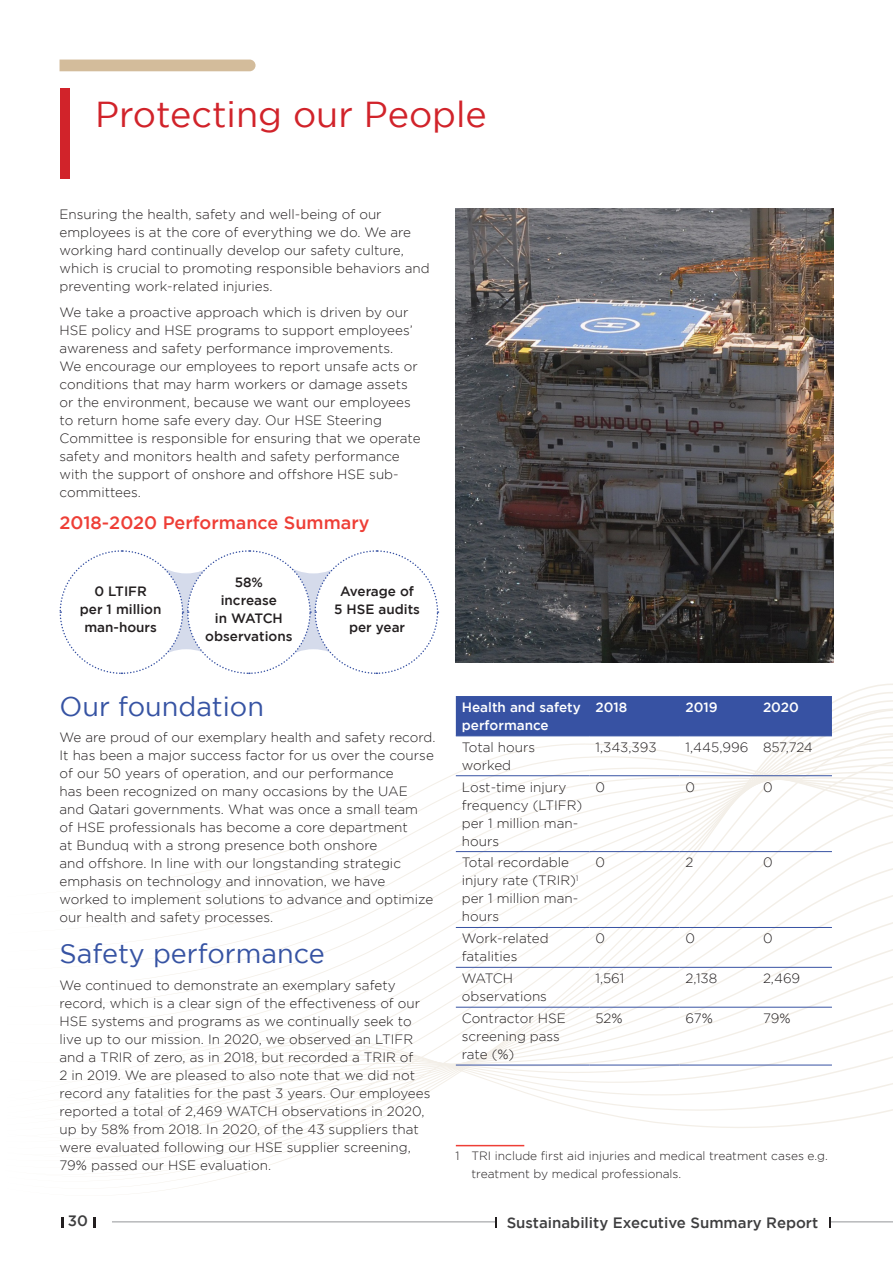
<style>
.page{position:relative;width:893px;height:1263px;background:#fff}
.page>*{position:absolute;margin:0;border:0;box-sizing:border-box;transform-origin:0 0}
.t1{font:36px "Gotham";color:#d1232a}
.Subheading_Blue_1{font:27px "Gotham";color:#3653a3}
.t2{font:500 18px "Gotham";color:#ee3e36}
.t3{font:500 15px "Gotham";color:#3e3e3f}
.Body_copy_1{font:300 13.5px/18px "Gotham";color:#231f20}
.t4{font:500 13.5px/18px "Gotham";color:#231f20;text-align:center}
.t5{font:500 13.5px/18px "Gotham";color:#fff}
.Foot_note_1{font:300 12px/18px "Gotham";color:#231f20}
</style>
<div class="page">
<hr style="left:112px;top:1221px;width:781px;height:1px;background:#939598">
<svg style="left:61px;top:1217px;width:2px;height:10px"></svg>
<svg style="left:93px;top:1217px;width:2px;height:10px"></svg>
<svg style="left:828px;top:1217px;width:2px;height:11px"></svg>
<svg style="left:495px;top:1217px;width:2px;height:11px"></svg>
<div style="left:497px;top:1212px;width:331px;height:20px;background:#fff"></div>
<svg style="left:152px;top:735px;width:741px;height:446px"></svg>
<svg style="left:152px;top:760px;width:741px;height:414px"></svg>
<svg style="left:151px;top:785px;width:742px;height:384px"></svg>
<svg style="left:112px;top:811px;width:781px;height:350px"></svg>
<svg style="left:112px;top:836px;width:781px;height:318px"></svg>
<svg style="left:112px;top:1142px;width:781px;height:6px"></svg>
<svg style="left:112px;top:1136px;width:781px;height:6px"></svg>
<svg style="left:112px;top:1130px;width:781px;height:6px"></svg>
<svg style="left:91px;top:853px;width:802px;height:276px"></svg>
<svg style="left:60px;top:89px;width:10px;height:90px"></svg>
<div style="left:60px;top:60px;width:196px;height:11px;background:#d3bc9b"></div>
<img style="left:456px;top:209px;width:377px;height:453px">
<div style="left:456px;top:696px;width:376px;height:39px;background:#3752a3"></div>
<hr style="left:456px;top:775px;width:133px;height:1px;background:#3752a3">
<hr style="left:589px;top:775px;width:91px;height:1px;background:#3752a3">
<hr style="left:680px;top:775px;width:77px;height:1px;background:#3752a3">
<hr style="left:757px;top:775px;width:75px;height:1px;background:#3752a3">
<hr style="left:456px;top:851px;width:133px;height:1px;background:#3752a3">
<hr style="left:589px;top:851px;width:91px;height:1px;background:#3752a3">
<hr style="left:680px;top:851px;width:77px;height:1px;background:#3752a3">
<hr style="left:757px;top:851px;width:75px;height:1px;background:#3752a3">
<hr style="left:456px;top:927px;width:133px;height:1px;background:#3752a3">
<hr style="left:589px;top:927px;width:91px;height:1px;background:#3752a3">
<hr style="left:680px;top:927px;width:77px;height:1px;background:#3752a3">
<hr style="left:757px;top:927px;width:75px;height:1px;background:#3752a3">
<hr style="left:456px;top:967px;width:133px;height:1px;background:#3752a3">
<hr style="left:589px;top:967px;width:91px;height:1px;background:#3752a3">
<hr style="left:680px;top:967px;width:77px;height:1px;background:#3752a3">
<hr style="left:757px;top:967px;width:75px;height:1px;background:#3752a3">
<hr style="left:456px;top:1007px;width:133px;height:1px;background:#3752a3">
<hr style="left:589px;top:1007px;width:91px;height:1px;background:#3752a3">
<hr style="left:680px;top:1007px;width:77px;height:1px;background:#3752a3">
<hr style="left:757px;top:1007px;width:75px;height:1px;background:#3752a3">
<hr style="left:456px;top:1065px;width:133px;height:1px;background:#3752a3">
<hr style="left:589px;top:1065px;width:91px;height:1px;background:#3752a3">
<hr style="left:680px;top:1065px;width:77px;height:1px;background:#3752a3">
<hr style="left:757px;top:1065px;width:75px;height:1px;background:#3752a3">
<hr style="left:456px;top:735px;width:133px;height:1px;background:#3653a3">
<hr style="left:589px;top:735px;width:91px;height:1px;background:#3653a3">
<hr style="left:680px;top:735px;width:77px;height:1px;background:#3653a3">
<hr style="left:757px;top:735px;width:75px;height:1px;background:#3653a3">
<hr style="left:456px;top:1145px;width:68px;height:1px;background:#ee3e36">
<svg style="left:59px;top:550px;width:380px;height:124px"></svg>
<p class="t1" style="left:95px;top:94px;width:393px">Protecting our People</p>
<p class="Body_copy_1" style="left:60px;top:205px;width:372px">Ensuring the health, safety and well-being of our employees is at the core of everything we do. We are working hard continually develop our safety culture, which is crucial to promoting responsible behaviors and preventing work-related injuries.</p>
<p class="Body_copy_1" style="left:60px;top:303px;width:363px">We take a proactive approach which is driven by our HSE policy and HSE programs to support employees’ awareness and safety performance improvements.<br>We encourage our employees to report unsafe acts or conditions that may harm workers or damage assets or the environment, because we want our employees to return home safe every day. Our HSE Steering Committee is responsible for ensuring that we operate safety and monitors health and safety performance with the support of onshore and offshore HSE sub&shy;committees.</p>
<p class="t2" style="left:60px;top:513px;width:311px">2018-2020 Performance Summary</p>
<p class="t4" style="left:80px;top:582px;width:83px">0 LTIFR<br>per 1 million man-hours</p>
<p class="t4" style="left:205px;top:573px;width:89px">58% increase<br>in WATCH observations</p>
<p class="t4" style="left:334px;top:582px;width:87px">Average of<br>5 HSE audits per year</p>
<p class="Subheading_Blue_1" style="left:60px;top:691px;width:206px">Our foundation</p>
<p class="Body_copy_1" style="left:60px;top:728px;width:377px">We are proud of our exemplary health and safety record.<br>It has been a major success factor for us over the course of our 50 years of operation, and our performance<br>has been recognized on many occasions by the UAE and Qatari governments. What was once a small team<br>of HSE professionals has become a core department<br>at Bunduq with a strong presence both onshore<br>and offshore. In line with our longstanding strategic emphasis on technology and innovation, we have worked to implement solutions to advance and optimize our health and safety processes.</p>
<p class="Subheading_Blue_1" style="left:60px;top:939px;width:267px">Safety performance</p>
<p class="Body_copy_1" style="left:60px;top:976px;width:372px">We continued to demonstrate an exemplary safety record, which is a clear sign of the effectiveness of our HSE systems and programs as we continually seek to live up to our mission. In 2020, we observed an LTIFR and a TRIR of zero, as in 2018, but recorded a TRIR of<br>2 in 2019. We are pleased to also note that we did not record any fatalities for the past 3 years. Our employees reported a total of 2,469 WATCH observations in 2020, up by 58% from 2018. In 2020, of the 43 suppliers that were evaluated following our HSE supplier screening, 79% passed our HSE evaluation.</p>
<p class="t5" style="left:462px;top:698px;width:120px">Health and safety performance</p>
<p class="t5" style="left:595px;top:698px;width:33px">2018</p>
<p class="t5" style="left:686px;top:698px;width:34px">2019</p>
<p class="t5" style="left:763px;top:698px;width:37px">2020</p>
<p class="Body_copy_1" style="left:462px;top:738px;width:75px">Total hours worked</p>
<p class="Body_copy_1" style="left:595px;top:738px;width:63px">1,343,393</p>
<p class="Body_copy_1" style="left:686px;top:738px;width:64px">1,445,996</p>
<p class="Body_copy_1" style="left:763px;top:738px;width:51px">857,724</p>
<p class="Body_copy_1" style="left:462px;top:778px;width:122px">Lost-time injury frequency (LTIFR) per 1 million man&shy;hours</p>
<p class="Body_copy_1" style="left:595px;top:778px;width:11px">0</p>
<p class="Body_copy_1" style="left:686px;top:778px;width:11px">0</p>
<p class="Body_copy_1" style="left:763px;top:778px;width:11px">0</p>
<p class="Body_copy_1" style="left:462px;top:853px;width:118px">Total recordable injury rate (TRIR)<sup>1 </sup>per 1 million man&shy;hours</p>
<p class="Body_copy_1" style="left:595px;top:853px;width:11px">0</p>
<p class="Body_copy_1" style="left:686px;top:853px;width:9px">2</p>
<p class="Body_copy_1" style="left:763px;top:853px;width:11px">0</p>
<p class="Body_copy_1" style="left:462px;top:929px;width:88px">Work-related fatalities</p>
<p class="Body_copy_1" style="left:595px;top:929px;width:11px">0</p>
<p class="Body_copy_1" style="left:686px;top:929px;width:11px">0</p>
<p class="Body_copy_1" style="left:763px;top:929px;width:11px">0</p>
<p class="Body_copy_1" style="left:462px;top:969px;width:87px">WATCH observations</p>
<p class="Body_copy_1" style="left:595px;top:969px;width:30px">1,561</p>
<p class="Body_copy_1" style="left:686px;top:969px;width:33px">2,138</p>
<p class="Body_copy_1" style="left:763px;top:969px;width:39px">2,469</p>
<p class="Body_copy_1" style="left:462px;top:1009px;width:105px">Contractor HSE screening pass rate (%)</p>
<p class="Body_copy_1" style="left:595px;top:1009px;width:29px">52%</p>
<p class="Body_copy_1" style="left:686px;top:1009px;width:29px">67%</p>
<p class="Body_copy_1" style="left:763px;top:1009px;width:29px">79%</p>
<p class="Foot_note_1" style="left:471px;top:1146px;width:358px;text-indent:-16px">1 TRI include first aid injuries and medical treatment cases e.g. treatment by medical professionals.</p>
<p class="t3" style="left:68px;top:1212px;width:22px">30</p>
<p class="t3" style="left:507px;top:1214px;width:313px">Sustainability Executive Summary Report</p>
</div>
